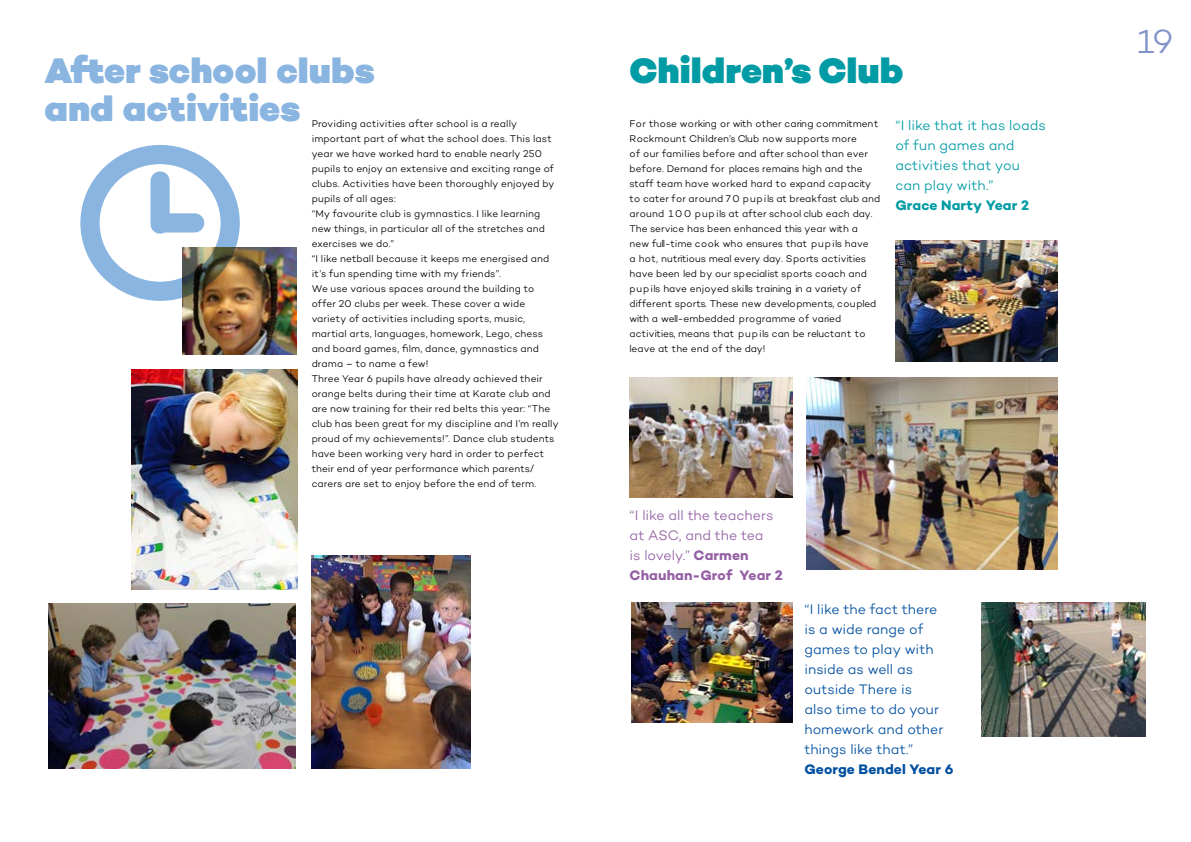
<style>
.page{position:relative;width:1191px;height:842px;background:#fff}
.page>*{position:absolute;margin:0;border:0;box-sizing:border-box;transform-origin:0 0}
.t1{font:900 36px/38px "Campton";color:#8ab5e1}
.t2{font:900 36px "Campton";color:#009ba4}
.t3{font:34px "Campton Light DEMO";color:#8292ca}
.t4{font:14px/20px "Campton Light DEMO";color:#004f9f}
.t5{font:14px/20px "Campton Light DEMO";color:#009ba4}
.t6{font:14px/20px "Campton Light DEMO";color:#9460a4}
.t7{font:14px "Campton Bold DEMO";letter-spacing:.005em;color:#004f9f}
.t8{font:14px "Campton Bold DEMO";letter-spacing:.005em;color:#9460a4}
.t9{font:14px "Campton Bold DEMO";letter-spacing:.005em;color:#009ba4}
.t10{font:10px/15px "Campton Light DEMO";letter-spacing:.01em;color:#000}
.s1{font-family:"Helvetica Neue"}
.s2{font-family:"Campton Bold DEMO"}
</style>
<div class="page">
<img style="left:629px;top:377px;width:163px;height:120px">
<img style="left:806px;top:377px;width:251px;height:192px">
<img style="left:895px;top:240px;width:162px;height:122px">
<img style="left:631px;top:602px;width:161px;height:121px">
<img style="left:982px;top:602px;width:163px;height:134px">
<img style="left:311px;top:556px;width:160px;height:212px">
<img style="left:132px;top:369px;width:165px;height:221px">
<img style="left:49px;top:604px;width:246px;height:164px">
<img style="left:183px;top:248px;width:114px;height:106px">
<div style="left:80px;top:145px;width:160px;height:156px;border:19px solid #8ab5e1;border-radius:50%"></div>
<div style="left:166px;top:213px;width:29px;height:19px;background:#8ab5e1"></div>
<div style="left:150px;top:181px;width:20px;height:43px;background:#8ab5e1"></div>
<h1 class="t1" style="left:44px;top:52px;width:332px">After school clubs and activities</h1>
<h1 class="t2" style="left:629px;top:47px;width:275px">Children’s Club</h1>
<p class="t10" style="left:312px;top:116px;width:248px">Providing activities after school is a really important part of what the school does. This last year we have worked hard to enable nearly 250 pupils to enjoy an extensive and exciting range of clubs. Activities have been thoroughly enjoyed by pupils of all ages:<br>“My favourite club is gymnastics. I like learning new things, in particular all of the stretches and exercises we do.”<br>“I like netball because it keeps me energised and it’s fun spending time with my friends”.<br>We use various spaces around the building to offer 20 clubs per week. These cover a wide variety of activities including sports, music, martial arts, languages, homework, Lego, chess and board games, film, dance, gymnastics and drama – to name a few!<br>Three Year 6 pupils have already achieved their orange belts during their time at Karate club and are now training for their red belts this year: “The club has been great for my discipline and I’m really proud of my achievements!”. Dance club students have been working very hard in order to perfect their end of year performance which parents<span class="s1">/ </span>carers are set to enjoy before the end of term.</p>
<p class="t10" style="left:629px;top:116px;width:252px">For those working or with other caring commitment Rockmount Children’s Club now supports more<br>of our families before and after school than ever before. Demand for places remains high and the staff team have worked hard to expand capacity to cater for around 7 0 pupils at breakfast club and around 1 0 0 pupils at after school club each day.<br>The service has been enhanced this year with a<br>new full-time cook who ensures that pupils have<br>a hot, nutritious meal every day. Sports activities have been led by our specialist sports coach and pupils have enjoyed skills training in a variety of different sports. These new developments, coupled with a well-embedded programme of varied activities, means that pupils can be reluctant to leave at the end of the day!</p>
<h3 class="t5" style="left:895px;top:116px;width:152px">“I like that it has loads of fun games and activities that you can play with.”</h3>
<h3 class="t9" style="left:895px;top:197px;width:135px">Grace Narty Year 2</h3>
<h3 class="t6" style="left:629px;top:506px;width:145px">“I like all the teachers at ASC, and the tea is lovely.” <span class="s2">Carmen</span></h3>
<h3 class="t8" style="left:629px;top:567px;width:155px">Chauhan-Grof Year 2</h3>
<h3 class="t4" style="left:804px;top:599px;width:140px">“I like the fact there is a wide range of games to play with inside as well as outside There is also time to do your homework and other things like that.”</h3>
<h3 class="t7" style="left:804px;top:761px;width:150px">George Bendel Year 6</h3>
<h2 class="t3" style="left:1137px;top:23px;width:38px">19</h2>
</div>
